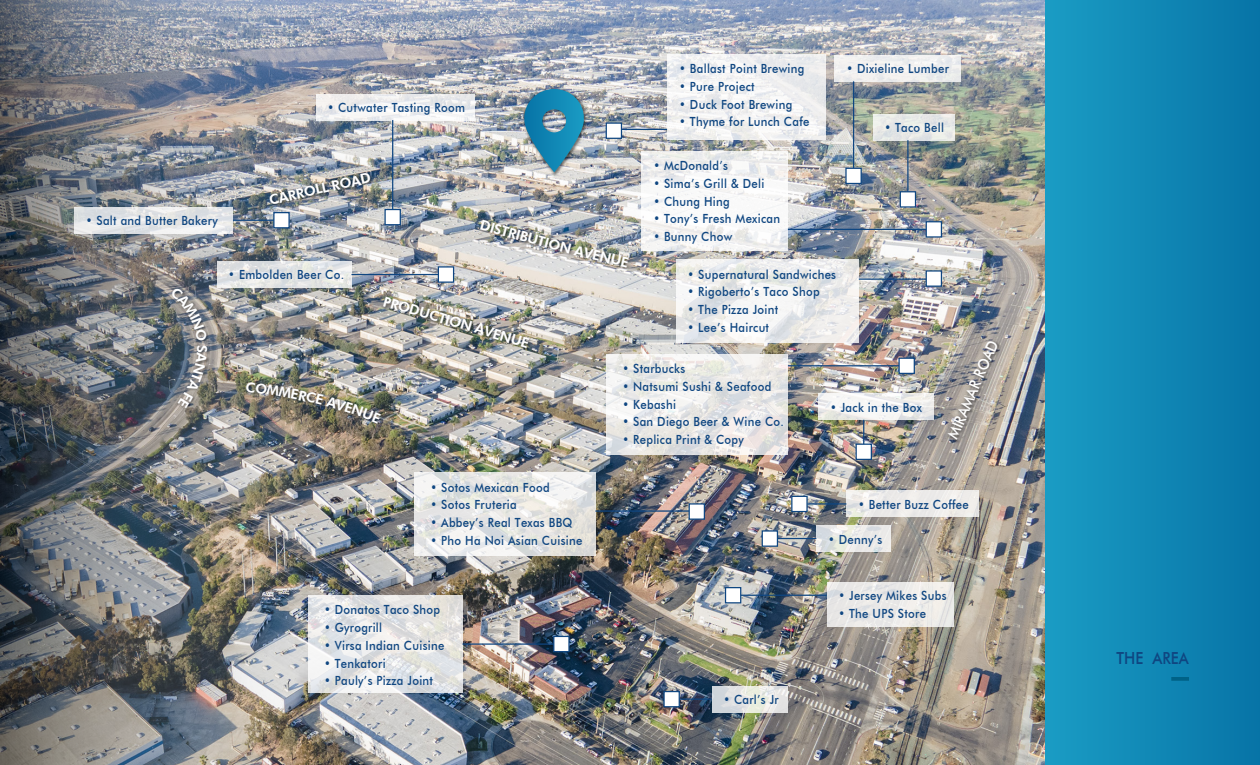
<style>
.page{position:relative;width:1260px;height:765px;background:#fff}
.page>*{position:absolute;margin:0;border:0;box-sizing:border-box;transform-origin:0 0}
.t1{font:500 16.62px "Futura BT";color:#0f4681;scale:.9 1}
.t2{font:500 15.5px "Futura BT";color:#fff;scale:.9 1}
.t3{font:800 13.88px "Futura BT";color:#fff}
.t4{font:500 12.62px "Futura BT";letter-spacing:.025em;color:#0f4681;scale:.9 1}
</style>
<div class="page">
<img style="left:0;top:0;width:1046px;height:765px">
<div style="left:1046px;top:0;width:214px;height:765px;background:linear-gradient(to right,#1a9cc4,#0774a7)"></div>
<hr style="left:1171px;top:677px;width:18px;height:4px;background:#006287">
<img style="left:942px;top:335px;width:65px;height:111px">
<img style="left:522px;top:86px;width:67px;height:85px">
<img style="left:524px;top:89px;width:60px;height:82px">
<img style="left:0;top:0;width:398px;height:764px">
<hr style="left:614px;top:129px;width:54px;height:1px;background:#0f4681">
<svg style="left:668px;top:54px;width:158px;height:85px;fill:#f1f0f1"></svg>
<svg style="left:606px;top:354px;width:181px;height:101px"></svg>
<svg style="left:642px;top:151px;width:146px;height:99px"></svg>
<svg style="left:316px;top:94px;width:159px;height:26px;fill:#f0eff0"></svg>
<svg style="left:74px;top:207px;width:159px;height:26px;fill:#e4e6e7"></svg>
<img style="left:261px;top:168px;width:129px;height:45px">
<img style="left:361px;top:251px;width:199px;height:147px">
<img style="left:456px;top:171px;width:211px;height:149px">
<img style="left:161px;top:280px;width:54px;height:148px">
<img style="left:226px;top:378px;width:184px;height:63px">
<img style="left:261px;top:176px;width:129px;height:35px">
<hr style="left:392px;top:120px;width:1px;height:95px;background:#0f4681">
<svg style="left:818px;top:394px;width:116px;height:26px;fill:#f5f4f2"></svg>
<div style="left:846px;top:491px;width:133px;height:26px;background:#edebe9"></div>
<hr style="left:863px;top:420px;width:1px;height:32px;background:#0f4681">
<hr style="left:807px;top:503px;width:39px;height:2px;background:#0f4681">
<svg style="left:816px;top:526px;width:74px;height:26px;background:#e6e7e5"></svg>
<hr style="left:777px;top:538px;width:39px;height:1px;background:#0f4681">
<svg style="left:712px;top:686px;width:76px;height:26px;background:#e2e4e2"></svg>
<hr style="left:673px;top:699px;width:39px;height:1px;background:#0f4681">
<svg style="left:827px;top:582px;width:126px;height:45px;background:#eae9e7"></svg>
<hr style="left:741px;top:595px;width:86px;height:1px;background:#0f4681">
<hr style="left:233px;top:220px;width:48px;height:1px;background:#0f4681">
<svg style="left:217px;top:261px;width:134px;height:27px;background:#e3e5e5"></svg>
<hr style="left:351px;top:274px;width:95px;height:1px;background:#0f4681">
<div style="left:835px;top:55px;width:126px;height:26px;background:#f1f0ef"></div>
<div style="left:873px;top:114px;width:82px;height:26px;background:linear-gradient(to right,#e6e8e7,#e9eae8)"></div>
<hr style="left:788px;top:229px;width:140px;height:1px;background:#0f4681">
<svg style="left:676px;top:259px;width:183px;height:84px"></svg>
<hr style="left:859px;top:279px;width:69px;height:1px;background:#0f4681">
<hr style="left:788px;top:365px;width:119px;height:1px;background:#0f4681">
<svg style="left:414px;top:472px;width:181px;height:84px"></svg>
<hr style="left:595px;top:510px;width:102px;height:2px;background:#0f4681">
<svg style="left:308px;top:595px;width:154px;height:98px"></svg>
<hr style="left:463px;top:643px;width:101px;height:2px;background:#0f4681">
<div style="left:553px;top:636px;width:17px;height:16px;background:#fff;border:1px solid #0f4681"></div>
<div style="left:663px;top:691px;width:17px;height:16px;background:#fff;border:1px solid #0f4681"></div>
<div style="left:725px;top:587px;width:16px;height:16px;background:#fff;border:1px solid #0f4681"></div>
<div style="left:689px;top:503px;width:16px;height:17px;background:#fff;border:1px solid #0f4681"></div>
<div style="left:762px;top:530px;width:16px;height:17px;background:#fff;border:1px solid #0f4681"></div>
<div style="left:791px;top:496px;width:17px;height:16px;background:#fff;border:1px solid #0f4681"></div>
<div style="left:856px;top:444px;width:16px;height:16px;background:#fff;border:1px solid #0f4681"></div>
<div style="left:898px;top:358px;width:17px;height:16px;background:#fff;border:1px solid #0f4681"></div>
<div style="left:926px;top:221px;width:16px;height:17px;background:#fff;border:1px solid #0f4681"></div>
<div style="left:926px;top:270px;width:16px;height:17px;background:#fff;border:1px solid #0f4681"></div>
<hr style="left:853px;top:81px;width:1px;height:95px;background:#0f4681">
<hr style="left:907px;top:140px;width:2px;height:59px;background:#0f4681">
<div style="left:900px;top:191px;width:16px;height:17px;background:#fff;border:1px solid #0f4681"></div>
<div style="left:845px;top:168px;width:17px;height:16px;background:#fff;border:1px solid #0f4681"></div>
<div style="left:606px;top:122px;width:16px;height:17px;background:#fff;border:1px solid #0f4681"></div>
<div style="left:384px;top:209px;width:17px;height:16px;background:#fff;border:1px solid #0f4681"></div>
<div style="left:438px;top:266px;width:16px;height:17px;background:#fff;border:1px solid #0f4681"></div>
<div style="left:273px;top:212px;width:17px;height:16px;background:#fff;border:1px solid #0f4681"></div>
<svg style="left:480px;top:220px;width:23px;height:15px"></svg>
<svg style="left:170px;top:287px;width:37px;height:121px;background:#717579"></svg>
<img style="left:246px;top:382px;width:135px;height:41px">
<p class="t4" style="left:86px;top:213px;width:148px">• Salt and Butter Bakery</p>
<p class="t4" style="left:327px;top:100px;width:154px">• Cutwater Tasting Room</p>
<p class="t4" style="left:679px;top:61px;width:141px">• Ballast Point Brewing</p>
<p class="t4" style="left:679px;top:79px;width:85px">• Pure Project</p>
<p class="t4" style="left:679px;top:96px;width:127px">• Duck Foot Brewing</p>
<p class="t4" style="left:679px;top:114px;width:146px">• Thyme for Lunch Cafe</p>
<p class="t4" style="left:846px;top:61px;width:115px">• Dixieline Lumber</p>
<p class="t4" style="left:884px;top:120px;width:68px">• Taco Bell</p>
<p class="t3" style="left:268px;top:192px;width:105px;rotate:-13deg">CARROLL ROAD</p>
<p class="t4" style="left:228px;top:267px;width:130px">• Embolden Beer Co.</p>
<p class="t3" style="left:504px;top:222px;width:51px;rotate:15deg">TRIBUTI</p>
<p class="t3" style="left:551px;top:235px;width:47px;rotate:14deg">ON AV</p>
<p class="t3" style="left:594px;top:246px;width:39px;rotate:13deg">ENUE</p>
<p class="t3" style="left:386px;top:293px;width:107px;rotate:16deg">PRODUCTION A</p>
<p class="t3" style="left:487px;top:322px;width:48px;rotate:17deg">VENUE</p>
<p class="t4" style="left:653px;top:158px;width:84px">• McDonald’s</p>
<p class="t4" style="left:653px;top:176px;width:125px">• Sima’s Grill &amp; Deli</p>
<p class="t4" style="left:653px;top:193px;width:86px">• Chung Hing</p>
<p class="t4" style="left:653px;top:211px;width:142px">• Tony’s Fresh Mexican</p>
<p class="t4" style="left:653px;top:229px;width:89px">• Bunny Chow</p>
<p class="t4" style="left:688px;top:266px;width:167px">• Supernatural Sandwiches</p>
<p class="t4" style="left:688px;top:284px;width:148px">• Rigoberto’s Taco Shop</p>
<p class="t4" style="left:688px;top:302px;width:102px">• The Pizza Joint</p>
<p class="t4" style="left:688px;top:320px;width:92px">• Lee’s Haircut</p>
<p class="t4" style="left:622px;top:361px;width:71px">• Starbucks</p>
<p class="t4" style="left:622px;top:379px;width:167px">• Natsumi Sushi &amp; Seafood</p>
<p class="t4" style="left:622px;top:396px;width:61px">• Kebashi</p>
<p class="t4" style="left:622px;top:414px;width:181px">• San Diego Beer &amp; Wine Co.</p>
<p class="t4" style="left:622px;top:432px;width:136px">• Replica Print &amp; Copy</p>
<p class="t4" style="left:830px;top:400px;width:103px">• Jack in the Box</p>
<p class="t2" style="left:944px;top:434px;width:119px;rotate:-67deg">MIRAMAR ROAD</p>
<p class="t4" style="left:431px;top:479px;width:134px">• Sotos Mexican Food</p>
<p class="t4" style="left:431px;top:497px;width:97px">• Sotos Fruteria</p>
<p class="t4" style="left:431px;top:515px;width:159px">• Abbey’s Real Texas BBQ</p>
<p class="t4" style="left:431px;top:533px;width:170px">• Pho Ha Noi Asian Cuisine</p>
<p class="t4" style="left:858px;top:497px;width:125px">• Better Buzz Coffee</p>
<p class="t4" style="left:828px;top:531px;width:62px">• Denny’s</p>
<p class="t4" style="left:324px;top:602px;width:131px">• Donatos Taco Shop</p>
<p class="t4" style="left:324px;top:620px;width:66px">• Gyrogrill</p>
<p class="t4" style="left:324px;top:638px;width:135px">• Virsa Indian Cuisine</p>
<p class="t4" style="left:324px;top:655px;width:70px">• Tenkatori</p>
<p class="t4" style="left:324px;top:673px;width:123px">• Pauly’s Pizza Joint</p>
<p class="t4" style="left:723px;top:692px;width:63px">• Carl’s Jr</p>
<p class="t4" style="left:839px;top:588px;width:122px">• Jersey Mikes Subs</p>
<p class="t4" style="left:839px;top:606px;width:99px">• The UPS Store</p>
<h1 class="t1" style="left:1117px;top:648px;width:82px">THE AREA</h1>
</div>
